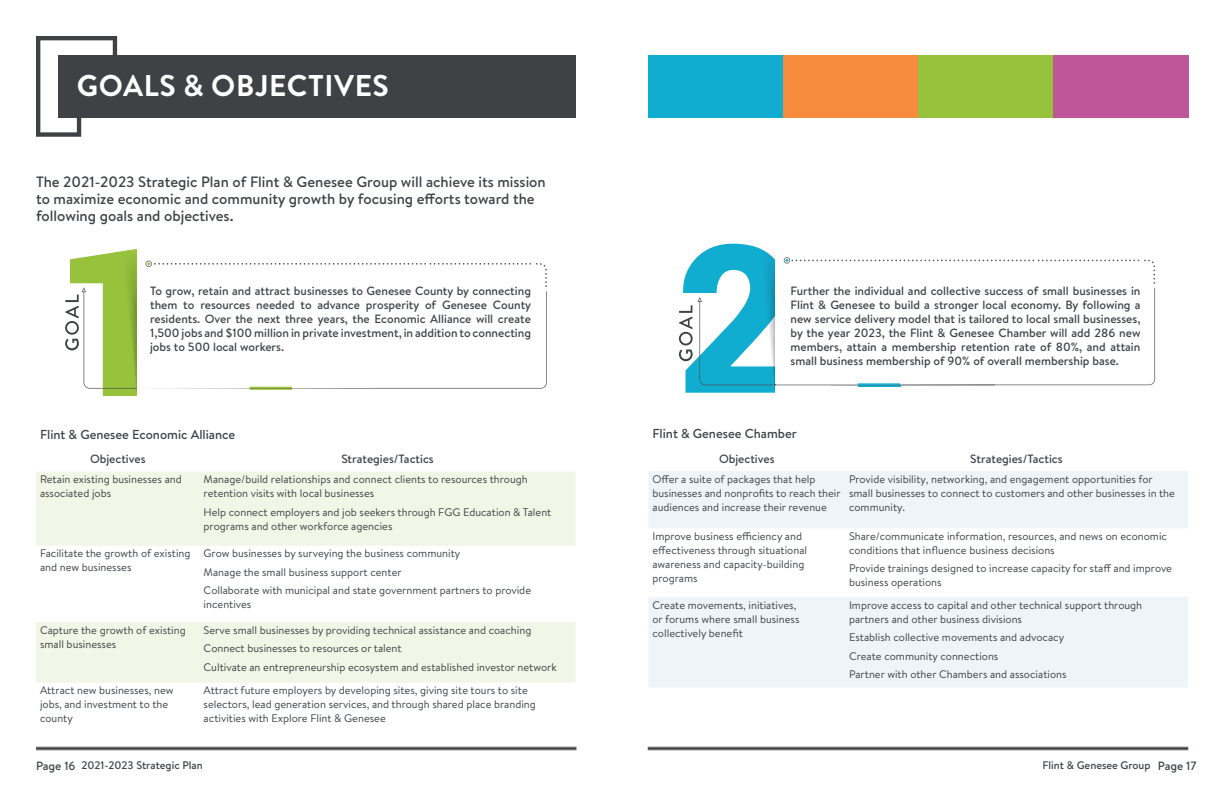
<style>
.page{position:relative;width:1224px;height:792px;background:#fff}
.page>*{position:absolute;margin:0;border:0;box-sizing:border-box;transform-origin:0 0}
.t1{font:700 30px "Brandon Text";letter-spacing:.02em;color:#fff}
.t2{font:500 15px/17px "Brandon Text";color:#3e4245}
.t3{font:500 13px "Brandon Text";color:#3e4245}
.t4{font:500 12px/14px "Brandon Text";color:#3e4245;text-align:justify}
.t5{font:11px/14px "Brandon Text";color:#3e4245}
.t6{font:500 11px "Brandon Text";color:#3e4245}
.s1{font-size:12px}
</style>
<div class="page">
<div style="left:648px;top:55px;width:135px;height:63px;background:#11add1"></div>
<div style="left:783px;top:55px;width:135px;height:63px;background:#f68b3d"></div>
<div style="left:918px;top:55px;width:135px;height:63px;background:#98c23c"></div>
<div style="left:1053px;top:55px;width:135px;height:63px;background:#c0569a"></div>
<hr style="left:36px;top:747px;width:540px;height:1px;background:#3e4245">
<hr style="left:36px;top:748px;width:540px;height:1px;background:#3e4245">
<hr style="left:36px;top:749px;width:540px;height:1px;background:#3e4245">
<hr style="left:648px;top:747px;width:540px;height:1px;background:#3e4245">
<hr style="left:648px;top:748px;width:540px;height:1px;background:#3e4245">
<hr style="left:648px;top:749px;width:540px;height:1px;background:#3e4245">
<svg style="left:36px;top:36px;width:81px;height:101px"></svg>
<div style="left:58px;top:55px;width:518px;height:63px;background:#3e4245"></div>
<svg style="left:36px;top:472px;width:540px;height:211px;fill:#f1f6e7"></svg>
<svg style="left:65px;top:249px;width:482px;height:147px"></svg>
<svg style="left:649px;top:471px;width:539px;height:217px;fill:#edf5f9"></svg>
<svg style="left:679px;top:243px;width:476px;height:150px"></svg>
<h1 class="t1" style="left:77px;top:65px;width:314px">GOALS &amp; OBJECTIVES</h1>
<h2 class="t2" style="left:36px;top:173px;width:511px">The 2021-2023 Strategic Plan of Flint &amp; Genesee Group will achieve its mission to maximize economic and community growth by focusing efforts toward the following goals and objectives.</h2>
<p class="t4" style="left:150px;top:284px;width:383px">To grow, retain and attract businesses to Genesee County by connecting them to resources needed to advance prosperity of Genesee County residents. Over the next three years, the Economic Alliance will create 1,500 jobs and $100 million in private investment, in addition to connecting jobs to 500 local workers.</p>
<p class="t3" style="left:40px;top:425px;width:197px">Flint &amp; Genesee Economic Alliance</p>
<p class="t4" style="left:90px;top:452px;width:57px">Objectives</p>
<p class="t4" style="left:341px;top:452px;width:94px">Strategies/Tactics</p>
<p class="t5" style="left:40px;top:472px;width:143px">Retain existing businesses and associated jobs</p>
<p class="t5" style="left:204px;top:472px;width:326px">Manage/build relationships and connect clients to resources through retention visits with local businesses</p>
<p class="t5" style="left:204px;top:505px;width:349px">Help connect employers and job seekers through FGG Education &amp; Talent programs and other workforce agencies</p>
<p class="t5" style="left:40px;top:546px;width:152px">Facilitate the growth of existing and new businesses</p>
<p class="t5" style="left:204px;top:544px;width:329px;line-height:18.5px">Grow businesses by surveying the business community<br>Manage the small business support center<br>Collaborate with municipal and state government partners to provide</p>
<p class="t5" style="left:204px;top:597px;width:49px">incentives</p>
<p class="t5" style="left:40px;top:623px;width:147px">Capture the growth of existing small businesses</p>
<p class="t5" style="left:204px;top:620px;width:355px;line-height:18.5px">Serve small businesses by providing technical assistance and coaching<br>Connect businesses to resources or talent<br>Cultivate an entrepreneurship ecosystem and established investor network</p>
<p class="t5" style="left:40px;top:683px;width:135px">Attract new businesses, new jobs, and investment to the county</p>
<p class="t5" style="left:204px;top:683px;width:334px">Attract future employers by developing sites, giving site tours to site selectors, lead generation services, and through shared place branding activities with Explore Flint &amp; Genesee</p>
<p class="t4" style="left:791px;top:284px;width:351px">Further the individual and collective success of small businesses in Flint &amp; Genesee to build a stronger local economy. By following a new service delivery model that is tailored to local small businesses, by the year 2023, the Flint &amp; Genesee Chamber will add 286 new members, attain a membership retention rate of 80%, and attain small business membership of 90% of overall membership base.</p>
<p class="t3" style="left:652px;top:425px;width:146px">Flint &amp; Genesee Chamber</p>
<p class="t4" style="left:719px;top:451px;width:57px">Objectives</p>
<p class="t4" style="left:970px;top:451px;width:94px">Strategies/Tactics</p>
<p class="t5" style="left:652px;top:472px;width:190px">Offer a suite of packages that help businesses and nonprofits to reach their audiences and increase their revenue</p>
<p class="t5" style="left:849px;top:472px;width:327px">Provide visibility, networking, and engagement opportunities for small businesses to connect to customers and other businesses in the community.</p>
<p class="t5" style="left:652px;top:529px;width:156px">Improve business efficiency and effectiveness through situational awareness and capacity-building programs</p>
<p class="t5" style="left:849px;top:529px;width:320px">Share/communicate information, resources, and news on economic conditions that influence business decisions</p>
<p class="t5" style="left:849px;top:561px;width:325px">Provide trainings designed to increase capacity for staff and improve business operations</p>
<p class="t5" style="left:652px;top:598px;width:148px">Create movements, initiatives, or forums where small business collectively benefit</p>
<p class="t5" style="left:849px;top:598px;width:295px">Improve access to capital and other technical support through partners and other business divisions</p>
<p class="t5" style="left:849px;top:628px;width:219px;line-height:18.5px">Establish collective movements and advocacy<br>Create community connections<br>Partner with other Chambers and associations</p>
<p class="t6" style="left:36px;top:758px;width:168px"><span class="s1">Page 16</span> 2021-2023 Strategic Plan</p>
<p class="t6" style="left:1043px;top:758px;width:155px">Flint &amp; Genesee Group <span class="s1">Page 17</span></p>
</div>
